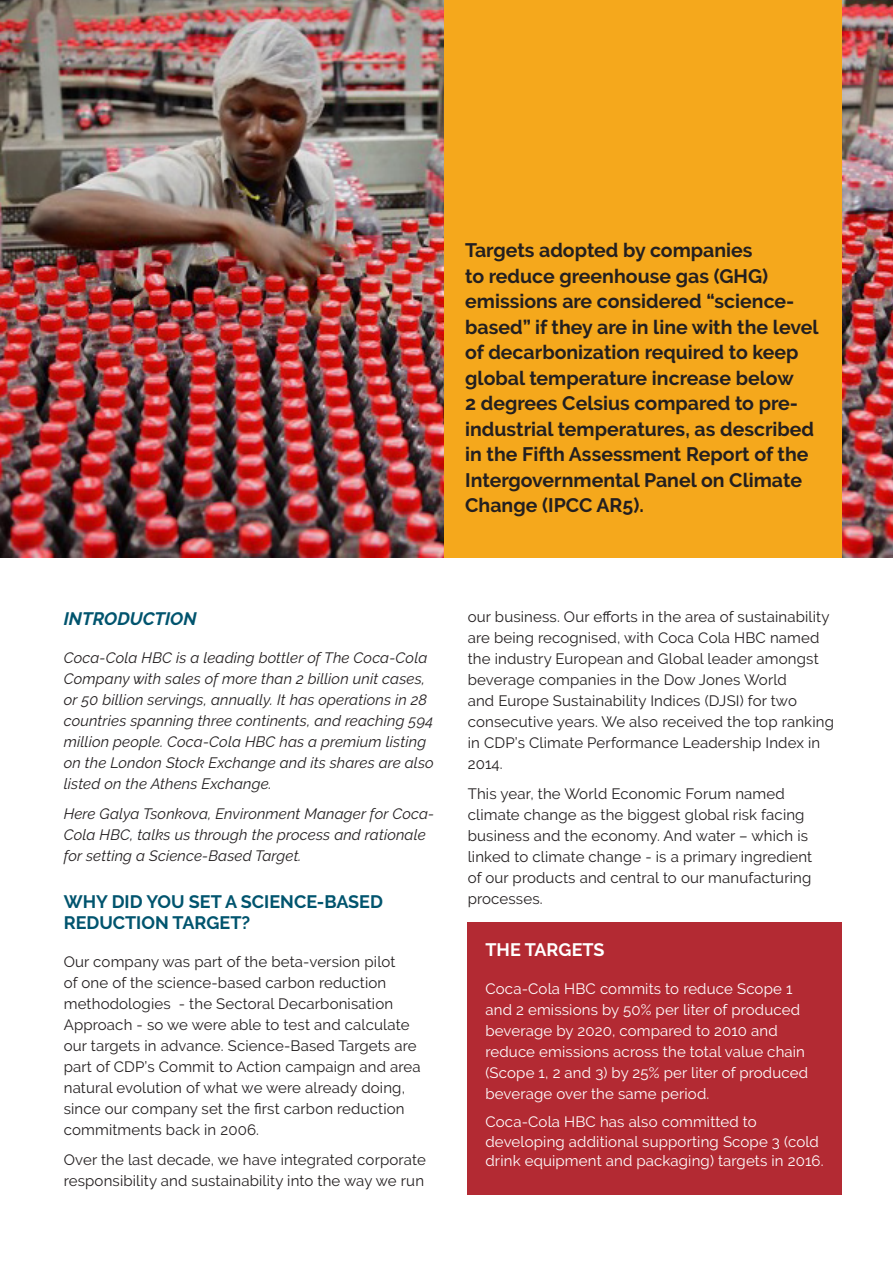
<style>
.page{position:relative;width:893px;height:1263px;background:#fff}
.page>*{position:absolute;margin:0;border:0;box-sizing:border-box;transform-origin:0 0}
.t1{font:700 19.5px/25.5px "Raleway";color:#231f20}
.A_Levelhead{font:700 18px/21.6px "Raleway";color:#01546e}
.A_Levelhead-2{font:italic 700 18px "Raleway";color:#01546e}
.A_Levelhead-3{font:700 18px "Raleway";color:#fff}
.Body_text{font:15px/21px "Raleway";letter-spacing:.01em;color:#231f20}
.Body_text-2{font:italic 15px/21px "Raleway";letter-spacing:.01em;color:#231f20}
.Body_text-3{font:15px/21px "Raleway";letter-spacing:.01em;color:#fff}
</style>
<div class="page">
<img style="left:0;top:0;width:893px;height:557px">
<div style="left:445px;top:0;width:397px;height:557px;background:#f5a81c"></div>
<div style="left:468px;top:923px;width:374px;height:272px;background:#b32a33"></div>
<p class="t1" style="left:465px;top:238px;width:355px">Targets adopted by companies<br>to reduce greenhouse gas (GHG) emissions are considered “science&shy;based” if they are in line with the level of decarbonization required to keep global temperature increase below<br>2 degrees Celsius compared to pre&shy;industrial temperatures, as described in the Fifth Assessment Report of the Intergovernmental Panel on Climate Change (IPCC AR5).</p>
<p class="A_Levelhead-2" style="left:64px;top:608px;width:134px">INTRODUCTION</p>
<p class="Body_text-2" style="left:64px;top:647px;width:371px">Coca-Cola HBC is a leading bottler of The Coca-Cola Company with sales of more than 2 billion unit cases, or 50 billion servings, annually. It has operations in 28 countries spanning three continents, and reaching 594 million people. Coca-Cola HBC has a premium listing on the London Stock Exchange and its shares are also listed on the Athens Exchange.</p>
<p class="Body_text-2" style="left:64px;top:803px;width:372px">Here Galya Tsonkova, Environment Manager for Coca-<br>Cola HBC, talks us through the process and rationale for setting a Science-Based Target.</p>
<p class="A_Levelhead" style="left:64px;top:891px;width:321px">WHY DID YOU SET A SCIENCE-BASED<br>REDUCTION TARGET?</p>
<p class="Body_text" style="left:64px;top:951px;width:358px">Our company was part of the beta-version pilot<br>of one of the science-based carbon reduction methodologies - the Sectoral Decarbonisation Approach - so we were able to test and calculate our targets in advance. Science-Based Targets are part of CDP’s Commit to Action campaign and area natural evolution of what we were already doing, since our company set the first carbon reduction commitments back in 2006.</p>
<p class="Body_text" style="left:64px;top:1149px;width:364px">Over the last decade, we have integrated corporate responsibility and sustainability into the way we run</p>
<p class="Body_text" style="left:468px;top:606px;width:368px">our business. Our efforts in the area of sustainability are being recognised, with Coca Cola HBC named the industry European and Global leader amongst beverage companies in the Dow Jones World<br>and Europe Sustainability Indices (DJSI) for two consecutive years. We also received the top ranking in CDP’s Climate Performance Leadership Index in 2014.</p>
<p class="Body_text" style="left:468px;top:783px;width:346px">This year, the World Economic Forum named climate change as the biggest global risk facing business and the economy. And water – which is linked to climate change - is a primary ingredient of our products and central to our manufacturing processes.</p>
<p class="A_Levelhead-3" style="left:485px;top:940px;width:121px">THE TARGETS</p>
<p class="Body_text-3" style="left:485px;top:978px;width:324px">Coca-Cola HBC commits to reduce Scope 1 and 2 emissions by 50% per liter of produced beverage by 2020, compared to 2010 and reduce emissions across the total value chain (Scope 1, 2 and 3) by 25% per liter of produced beverage over the same period.</p>
<p class="Body_text-3" style="left:485px;top:1112px;width:340px;line-height:19.5px">Coca-Cola HBC has also committed to developing additional supporting Scope 3 (cold drink equipment and packaging) targets in 2016.</p>
</div>
